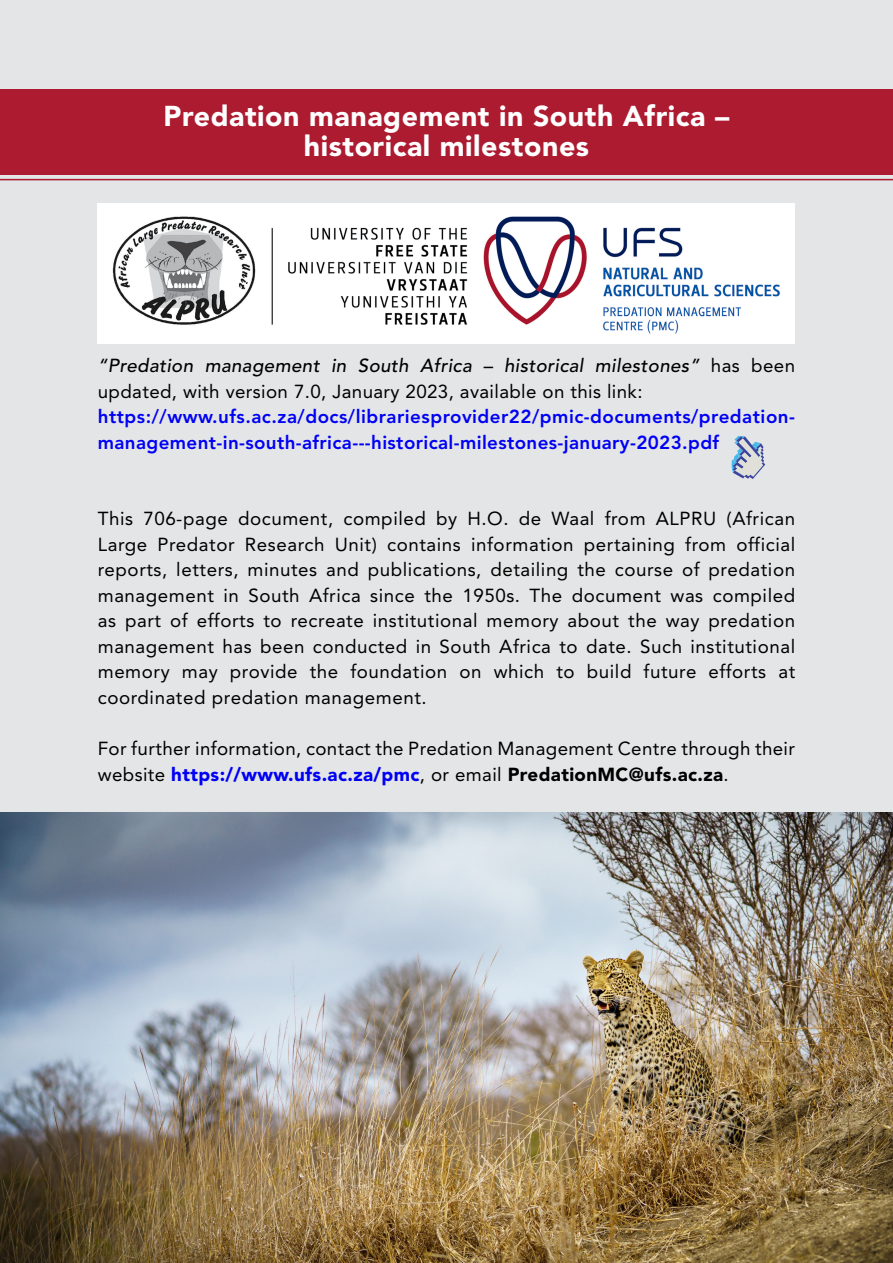
<style>
.page{position:relative;width:893px;height:1263px;background:#e4e5e6}
.page>*{position:absolute;margin:0;border:0;box-sizing:border-box;transform-origin:0 0}
.t1{font:900 28.5px/30px "Avenir LT Pro";letter-spacing:.02em;color:#fff;text-align:center}
.t2{font:18.75px/25.5px "Avenir LT Pro";letter-spacing:.02em;color:#000}
.t3{font:800 18.75px/25.5px "Avenir LT Pro";letter-spacing:.02em;color:#0000f5}
.s1{font-weight:500;font-style:italic}
.s2{font-weight:900;color:#0000f5}
.s3{font-weight:900}
</style>
<div class="page">
<div style="left:0;top:89px;width:893px;height:86px;background:#ad1b30"></div>
<hr style="left:0;top:179px;width:893px;height:1px;background:#ad1b30">
<div style="left:97px;top:203px;width:698px;height:141px;background:#fff"></div>
<img style="left:112px;top:216px;width:668px;height:118px">
<svg style="left:731px;top:436px;width:34px;height:43px"></svg>
<img style="left:0;top:812px;width:893px;height:451px">
<h1 class="t1" style="left:164px;top:101px;width:567px">Predation management in South Africa – historical milestones</h1>
<p class="t2" style="left:98px;top:353px;width:699px"><span class="s1">“Predation management in South Africa – historical milestones”</span> has been updated, with version 7.0, January 2023, available on this link:</p>
<p class="t3" style="left:98px;top:404px;width:699px">https://www.ufs.ac.za/docs/librariesprovider22/pmic-documents/predation&shy;management-in-south-africa---historical-milestones-january-2023.pdf</p>
<p class="t2" style="left:98px;top:506px;width:699px;text-align:justify">This 706-page document, compiled by H.O. de Waal from ALPRU (African Large Predator Research Unit) contains information pertaining from official reports, letters, minutes and publications, detailing the course of predation management in South Africa since the 1950s. The document was compiled as part of efforts to recreate institutional memory about the way predation management has been conducted in South Africa to date. Such institutional memory may provide the foundation on which to build future efforts at coordinated predation management.</p>
<p class="t2" style="left:98px;top:736px;width:699px">For further information, contact the Predation Management Centre through their website <span class="s2">https://www.ufs.ac.za/pmc</span>, or email <span class="s3">PredationMC@ufs.ac.za</span>.</p>
</div>
